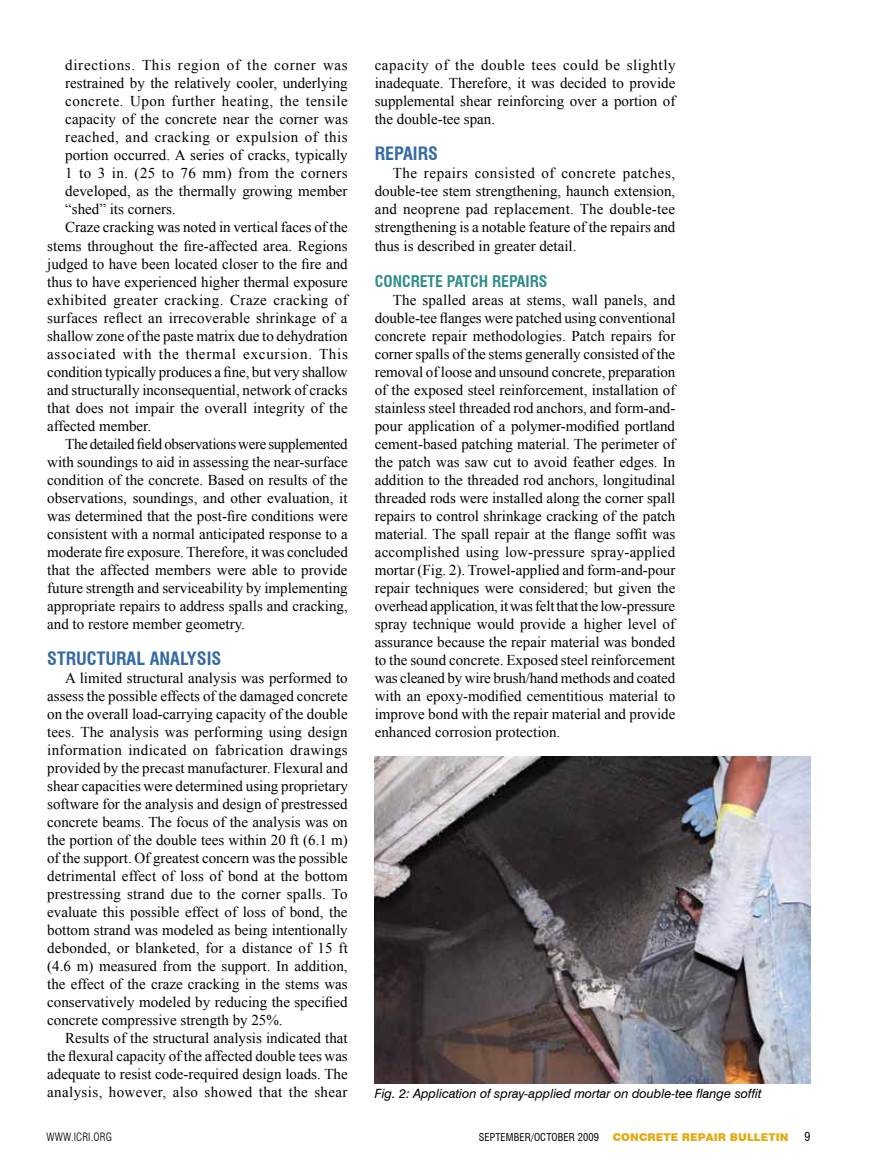
<style>
.page{position:relative;width:878px;height:1175px;background:#fff}
.page>*{position:absolute;margin:0;border:0;box-sizing:border-box;transform-origin:0 0}
.t1{font:700 condensed 18px "Swiss 721 BT";color:#3569a6}
.t2{font:700 condensed 15.75px "Swiss 721 BT";color:#2f8e88}
.t3{font:15px/18px "Times New Roman";color:#000;text-align:justify}
.t4{font:15px "Times New Roman";letter-spacing:.03em;color:#000}
.t5{font:15px "Times New Roman";letter-spacing:.05em;color:#000}
.t6{font:15px "Times New Roman";letter-spacing:-.025em;color:#000}
.t7{font:italic 12.75px "Swiss 721 BT";color:#000}
.t8{font:condensed 12px "Swiss 721 BT";color:#000}
.t9{font:300 condensed 11.25px "Swiss 721 BT";letter-spacing:.01em;color:#000}
.t10{font:900 10.8px "Swiss 721 BT";letter-spacing:.01em;color:#e6ab11}
.t11{font:condensed 10.5px "Swiss 721 BT";letter-spacing:.01em;color:#000}
</style>
<div class="page">
<img style="left:375px;top:757px;width:435px;height:326px">
<p class="t5" style="left:65px;top:55px;width:284px">directions. This region of the corner was</p>
<p class="t3" style="left:65px;top:74px;width:284px">restrained by the relatively cooler, underlying</p>
<p class="t4" style="left:65px;top:91px;width:284px">concrete. Upon further heating, the tensile</p>
<p class="t3" style="left:65px;top:110px;width:284px">capacity of the concrete near the corner was</p>
<p class="t4" style="left:65px;top:127px;width:284px">reached, and cracking or expulsion of this</p>
<p class="t3" style="left:65px;top:146px;width:284px">portion occurred. A series of cracks, typically</p>
<p class="t4" style="left:65px;top:163px;width:284px">1 to 3 in. (25 to 76 mm) from the corners</p>
<p class="t3" style="left:65px;top:182px;width:284px">developed, as the thermally growing member</p>
<p class="t3" style="left:65px;top:200px;width:112px">“shed” its corners.</p>
<p class="t3" style="left:65px;top:218px;width:284px">Craze cracking was noted in vertical faces of the</p>
<p class="t3" style="left:47px;top:236px;width:302px">stems throughout the fire-affected area. Regions</p>
<p class="t3" style="left:47px;top:254px;width:302px">judged to have been located closer to the fire and</p>
<p class="t3" style="left:47px;top:272px;width:302px">thus to have experienced higher thermal exposure</p>
<p class="t4" style="left:47px;top:289px;width:302px">exhibited greater cracking. Craze cracking of</p>
<p class="t3" style="left:47px;top:308px;width:302px">surfaces reflect an irrecoverable shrinkage of a</p>
<p class="t3" style="left:47px;top:326px;width:302px">shallow zone of the paste matrix due to dehydration</p>
<p class="t5" style="left:47px;top:343px;width:302px">associated with the thermal excursion. This</p>
<p class="t3" style="left:47px;top:362px;width:302px">condition typically produces a fine, but very shallow</p>
<p class="t3" style="left:47px;top:380px;width:302px">and structurally inconsequential, network of cracks</p>
<p class="t3" style="left:47px;top:398px;width:302px">that does not impair the overall integrity of the</p>
<p class="t3" style="left:47px;top:416px;width:105px">affected member.</p>
<p class="t6" style="left:65px;top:433px;width:284px">The detailed field observations were supplemented</p>
<p class="t3" style="left:47px;top:452px;width:302px">with soundings to aid in assessing the near-surface</p>
<p class="t3" style="left:47px;top:470px;width:302px">condition of the concrete. Based on results of the</p>
<p class="t3" style="left:47px;top:488px;width:302px">observations, soundings, and other evaluation, it</p>
<p class="t3" style="left:47px;top:506px;width:302px">was determined that the post-fire conditions were</p>
<p class="t3" style="left:47px;top:524px;width:302px">consistent with a normal anticipated response to a</p>
<p class="t3" style="left:47px;top:542px;width:302px">moderate fire exposure. Therefore, it was concluded</p>
<p class="t3" style="left:47px;top:560px;width:302px">that the affected members were able to provide</p>
<p class="t3" style="left:47px;top:578px;width:302px">future strength and serviceability by implementing</p>
<p class="t3" style="left:47px;top:596px;width:302px">appropriate repairs to address spalls and cracking,</p>
<p class="t3" style="left:47px;top:614px;width:199px">and to restore member geometry.</p>
<p class="t1" style="left:47px;top:647px;width:176px">STRUCTURAL ANALYSIS</p>
<p class="t3" style="left:47px;top:668px;width:302px;text-indent:18px">A limited structural analysis was performed to assess the possible effects of the damaged concrete on the overall load-carrying capacity of the double tees. The analysis was performing using design information indicated on fabrication drawings provided by the precast manufacturer. Flexural and shear capacities were determined using proprietary software for the analysis and design of prestressed concrete beams. The focus of the analysis was on the portion of the double tees within 20 ft (6.1 m) of the support. Of greatest concern was the possible detrimental effect of loss of bond at the bottom prestressing strand due to the corner spalls. To evaluate this possible effect of loss of bond, the bottom strand was modeled as being intentionally debonded, or blanketed, for a distance of 15 ft (4.6 m) measured from the support. In addition, the effect of the craze cracking in the stems was conservatively modeled by reducing the specified concrete compressive strength by 25%.</p>
<p class="t3" style="left:47px;top:1028px;width:302px;text-indent:18px">Results of the structural analysis indicated that the flexural capacity of the affected double tees was adequate to resist code-required design loads. The analysis, however, also showed that the shear</p>
<p class="t3" style="left:375px;top:56px;width:302px">capacity of the double tees could be slightly inadequate. Therefore, it was decided to provide supplemental shear reinforcing over a portion of the double-tee span.</p>
<p class="t1" style="left:375px;top:143px;width:65px">REPAIRS</p>
<p class="t3" style="left:375px;top:164px;width:302px;text-indent:18px">The repairs consisted of concrete patches, double-tee stem strengthening, haunch extension, and neoprene pad replacement. The double-tee strengthening is a notable feature of the repairs and thus is described in greater detail.</p>
<p class="t2" style="left:375px;top:271px;width:174px">CONCRETE PATCH REPAIRS</p>
<p class="t3" style="left:375px;top:290px;width:302px;text-indent:18px">The spalled areas at stems, wall panels, and double-tee flanges were patched using conventional concrete repair methodologies. Patch repairs for corner spalls of the stems generally consisted of the removal of loose and unsound concrete, preparation of the exposed steel reinforcement, installation of stainless steel threaded rod anchors, and form-and&shy;pour application of a polymer-modified portland cement-based patching material. The perimeter of the patch was saw cut to avoid feather edges. In addition to the threaded rod anchors, longitudinal threaded rods were installed along the corner spall repairs to control shrinkage cracking of the patch material. The spall repair at the flange soffit was accomplished using low-pressure spray-applied mortar (Fig. 2). Trowel-applied and form-and-pour repair techniques were considered; but given the overhead application, it was felt that the low-pressure spray technique would provide a higher level of assurance because the repair material was bonded to the sound concrete. Exposed steel reinforcement was cleaned by wire brush/hand methods and coated with an epoxy-modified cementitious material to improve bond with the repair material and provide enhanced corrosion protection.</p>
<p class="t7" style="left:375px;top:1085px;width:388px">Fig. 2: Application of spray-applied mortar on double-tee flange soffit</p>
<p class="t9" style="left:46px;top:1130px;width:67px">WWW.ICRI.ORG</p>
<p class="t11" style="left:478px;top:1130px;width:122px">SEPTEMBER/OCTOBER 2009</p>
<p class="t10" style="left:612px;top:1130px;width:177px">CONCRETE REPAIR BULLETIN</p>
<p class="t8" style="left:804px;top:1129px;width:7px">9</p>
</div>
